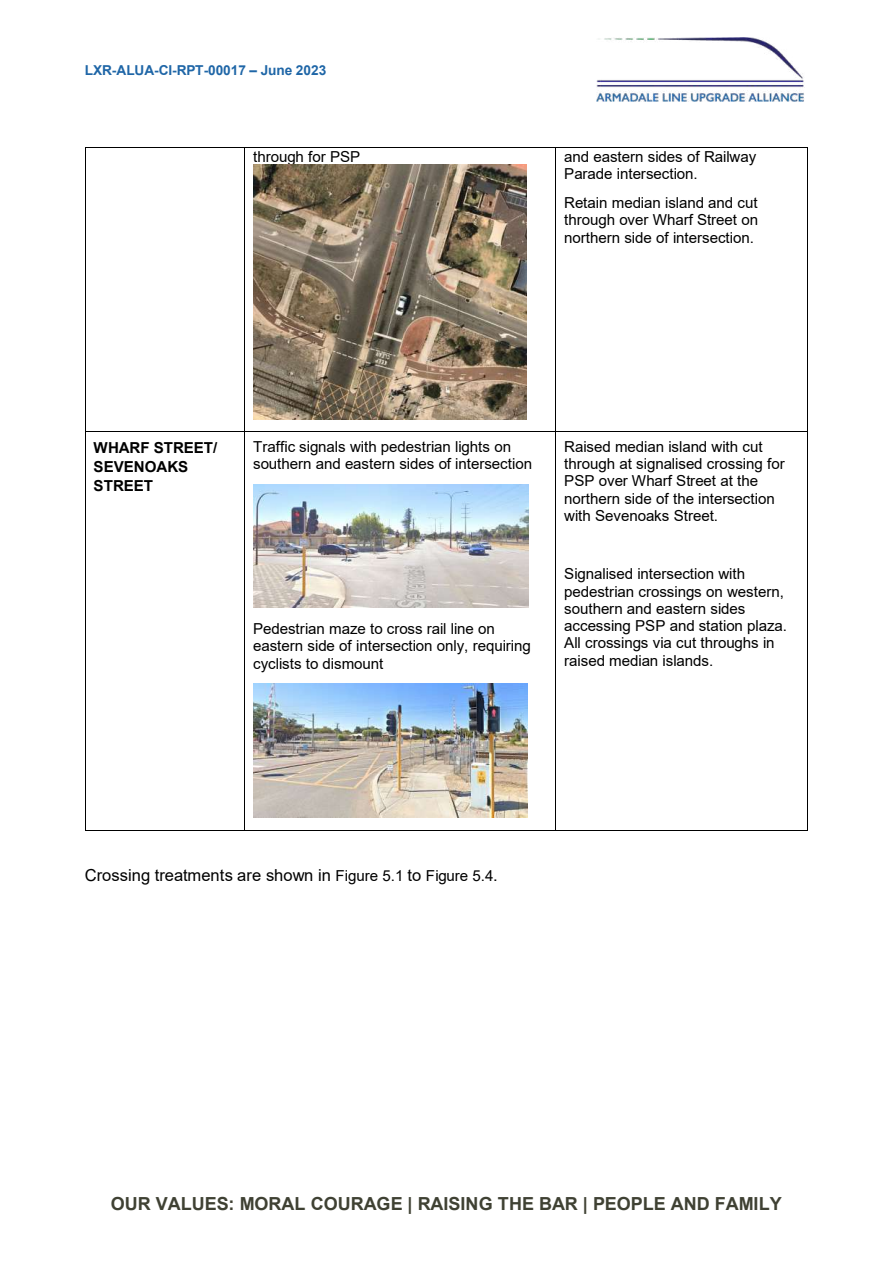
<style>
.page{position:relative;width:893px;height:1263px;background:#fff}
.page>*{position:absolute;margin:0;border:0;box-sizing:border-box;transform-origin:0 0}
.t1{font:700 18px "Arial";color:#3f4133}
.t2{font:16.5px "Arial";color:#000}
.t3{font:15.15px/17.2px "Arial";letter-spacing:-.01em;color:#000}
.t4{font:700 15.15px/19px "Arial";color:#000}
.t5{font:700 13.65px "Arial";letter-spacing:-.005em;color:#1f66a7}
.s1{font-size:15.15px}
</style>
<div class="page">
<img style="left:596px;top:38px;width:208px;height:63px">
<hr style="left:86px;top:147px;width:158px;height:1px;background:#000">
<hr style="left:245px;top:147px;width:310px;height:1px;background:#000">
<hr style="left:556px;top:147px;width:251px;height:1px;background:#000">
<hr style="left:85px;top:148px;width:1px;height:283px;background:#000">
<hr style="left:244px;top:148px;width:1px;height:283px;background:#000">
<hr style="left:555px;top:148px;width:1px;height:283px;background:#000">
<hr style="left:807px;top:148px;width:1px;height:283px;background:#000">
<hr style="left:86px;top:431px;width:158px;height:1px;background:#000">
<hr style="left:245px;top:431px;width:310px;height:1px;background:#000">
<hr style="left:556px;top:431px;width:251px;height:1px;background:#000">
<hr style="left:85px;top:432px;width:1px;height:398px;background:#000">
<hr style="left:86px;top:830px;width:158px;height:1px;background:#000">
<hr style="left:244px;top:432px;width:1px;height:398px;background:#000">
<hr style="left:245px;top:830px;width:310px;height:1px;background:#000">
<hr style="left:555px;top:432px;width:1px;height:398px;background:#000">
<hr style="left:556px;top:830px;width:251px;height:1px;background:#000">
<hr style="left:807px;top:432px;width:1px;height:398px;background:#000">
<img style="left:253px;top:165px;width:273px;height:254px">
<img style="left:253px;top:484px;width:275px;height:123px">
<img style="left:253px;top:684px;width:274px;height:134px">
<p class="t5" style="left:85px;top:60px;width:243px">LXR-ALUA-CI-RPT-00017 – June 2023</p>
<p class="t3" style="left:253px;top:148px;width:108px">through for PSP</p>
<p class="t3" style="left:564px;top:148px;width:193px">and eastern sides of Railway<br>Parade intersection.</p>
<p class="t3" style="left:564px;top:194px;width:195px;text-align:justify">Retain median island and cut through over Wharf Street on northern side of intersection.</p>
<p class="t4" style="left:94px;top:438px;width:125px">WHARF STREET/<br>SEVENOAKS<br>STREET</p>
<p class="t3" style="left:253px;top:438px;width:280px">Traffic signals with pedestrian lights on southern and eastern sides of intersection</p>
<p class="t3" style="left:253px;top:620px;width:279px">Pedestrian maze to cross rail line on eastern side of intersection only, requiring cyclists to dismount</p>
<p class="t3" style="left:564px;top:438px;width:222px">Raised median island with cut through at signalised crossing for<br>PSP over Wharf Street at the northern side of the intersection with Sevenoaks Street.</p>
<p class="t3" style="left:564px;top:565px;width:224px">Signalised intersection with pedestrian crossings on western, southern and eastern sides accessing PSP and station plaza.<br>All crossings via cut throughs in raised median islands.</p>
<p class="t2" style="left:85px;top:866px;width:414px">Crossing treatments are shown in <span class="s1">Figure 5.1</span> to <span class="s1">Figure 5.4</span>.</p>
<p class="t1" style="left:111px;top:1191px;width:672px">OUR VALUES: MORAL COURAGE | RAISING THE BAR | PEOPLE AND FAMILY</p>
</div>
